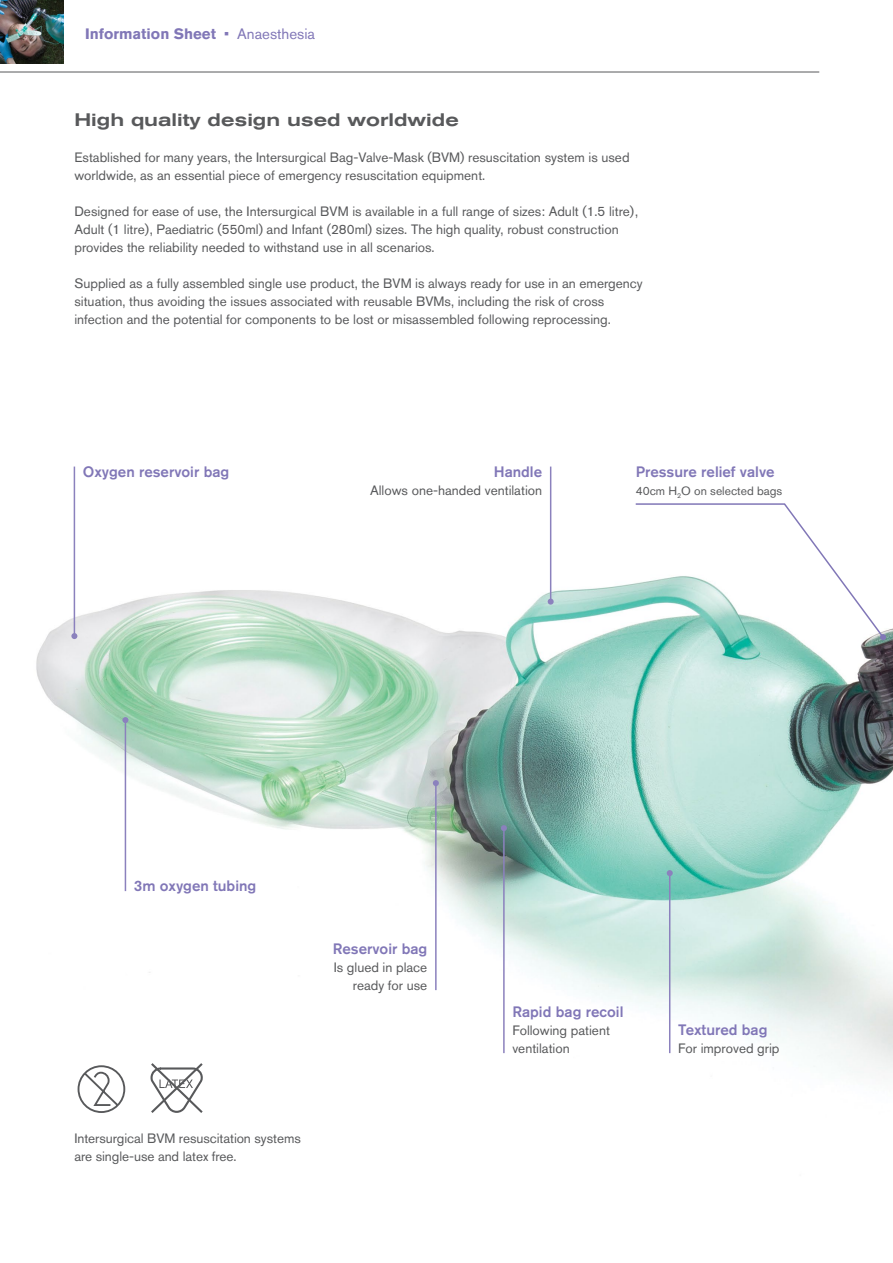
<style>
.page{position:relative;width:893px;height:1263px;background:#fff}
.page>*{position:absolute;margin:0;border:0;box-sizing:border-box;transform-origin:0 0}
.t1{font:500 expanded 18px "Akzidenz Grotesk BQ";color:#58595b}
.t2{font:500 15px "Akzidenz Grotesk BQ";color:#8177b7}
.t3{font:700 15px "Akzidenz Grotesk BQ";color:#8177b7}
.t4{font:13.5px/18px "Akzidenz Grotesk BQ";color:#58595b}
.t5{font:12px "Akzidenz Grotesk BQ";color:#58595b}
.s1{font-weight:400}
</style>
<div class="page">
<hr style="left:0;top:72px;width:819px;height:1px;background:#58595b">
<img style="left:0;top:0;width:64px;height:63px">
<img style="left:36px;top:466px;width:857px;height:607px">
<hr style="left:125px;top:720px;width:1px;height:171px;background:#8b81bd">
<svg style="left:122px;top:717px;width:6px;height:6px"></svg>
<hr style="left:435px;top:783px;width:2px;height:207px;background:#8b81bd">
<svg style="left:433px;top:780px;width:6px;height:6px"></svg>
<hr style="left:503px;top:828px;width:2px;height:225px;background:#8b81bd">
<svg style="left:501px;top:825px;width:6px;height:6px"></svg>
<hr style="left:669px;top:873px;width:1px;height:180px;background:#8b81bd">
<svg style="left:667px;top:870px;width:6px;height:6px"></svg>
<hr style="left:74px;top:467px;width:1px;height:169px;background:#8b81bd">
<svg style="left:71px;top:633px;width:6px;height:6px"></svg>
<hr style="left:550px;top:467px;width:1px;height:135px;background:#8b81bd">
<svg style="left:548px;top:599px;width:6px;height:6px"></svg>
<svg style="left:634px;top:503px;width:252px;height:137px"></svg>
<svg style="left:77px;top:1064px;width:49px;height:49px"></svg>
<svg style="left:150px;top:1062px;width:54px;height:51px"></svg>
<p class="t3" style="left:85px;top:25px;width:232px">Information Sheet <span class="s1">• Anaesthesia</span></p>
<h1 class="t1" style="left:74px;top:109px;width:386px">High quality design used worldwide</h1>
<p class="t4" style="left:74px;top:148px;width:557px">Established for many years, the Intersurgical Bag-Valve-Mask (BVM) resuscitation system is used worldwide, as an essential piece of emergency resuscitation equipment.</p>
<p class="t4" style="left:74px;top:202px;width:565px">Designed for ease of use, the Intersurgical BVM is available in a full range of sizes: Adult (1.5 litre),<br>Adult (1 litre), Paediatric (550ml) and Infant (280ml) sizes. The high quality, robust construction provides the reliability needed to withstand use in all scenarios.</p>
<p class="t4" style="left:74px;top:274px;width:570px">Supplied as a fully assembled single use product, the BVM is always ready for use in an emergency situation, thus avoiding the issues associated with reusable BVMs, including the risk of cross infection and the potential for components to be lost or misassembled following reprocessing.</p>
<p class="t2" style="left:83px;top:463px;width:148px">Oxygen reservoir bag</p>
<p class="t2" style="left:494px;top:463px;width:50px">Handle</p>
<p class="t4" style="left:370px;top:481px;width:174px">Allows one-handed ventilation</p>
<p class="t2" style="left:636px;top:463px;width:140px">Pressure relief valve</p>
<p class="t5" style="left:636px;top:484px;width:148px">40cm H<sub>2</sub>O on selected bags</p>
<p class="t2" style="left:134px;top:877px;width:124px">3m oxygen tubing</p>
<p class="t2" style="left:333px;top:940px;width:96px">Reservoir bag</p>
<p class="t4" style="left:334px;top:958px;width:95px;text-align:right">Is glued in place ready for use</p>
<p class="t4" style="left:74px;top:1129px;width:228px">Intersurgical BVM resuscitation systems are single-use and latex free.</p>
<p class="t2" style="left:512px;top:1003px;width:113px">Rapid bag recoil</p>
<p class="t4" style="left:512px;top:1021px;width:99px">Following patient ventilation</p>
<p class="t2" style="left:678px;top:1021px;width:91px">Textured bag</p>
<p class="t4" style="left:678px;top:1039px;width:103px">For improved grip</p>
</div>
